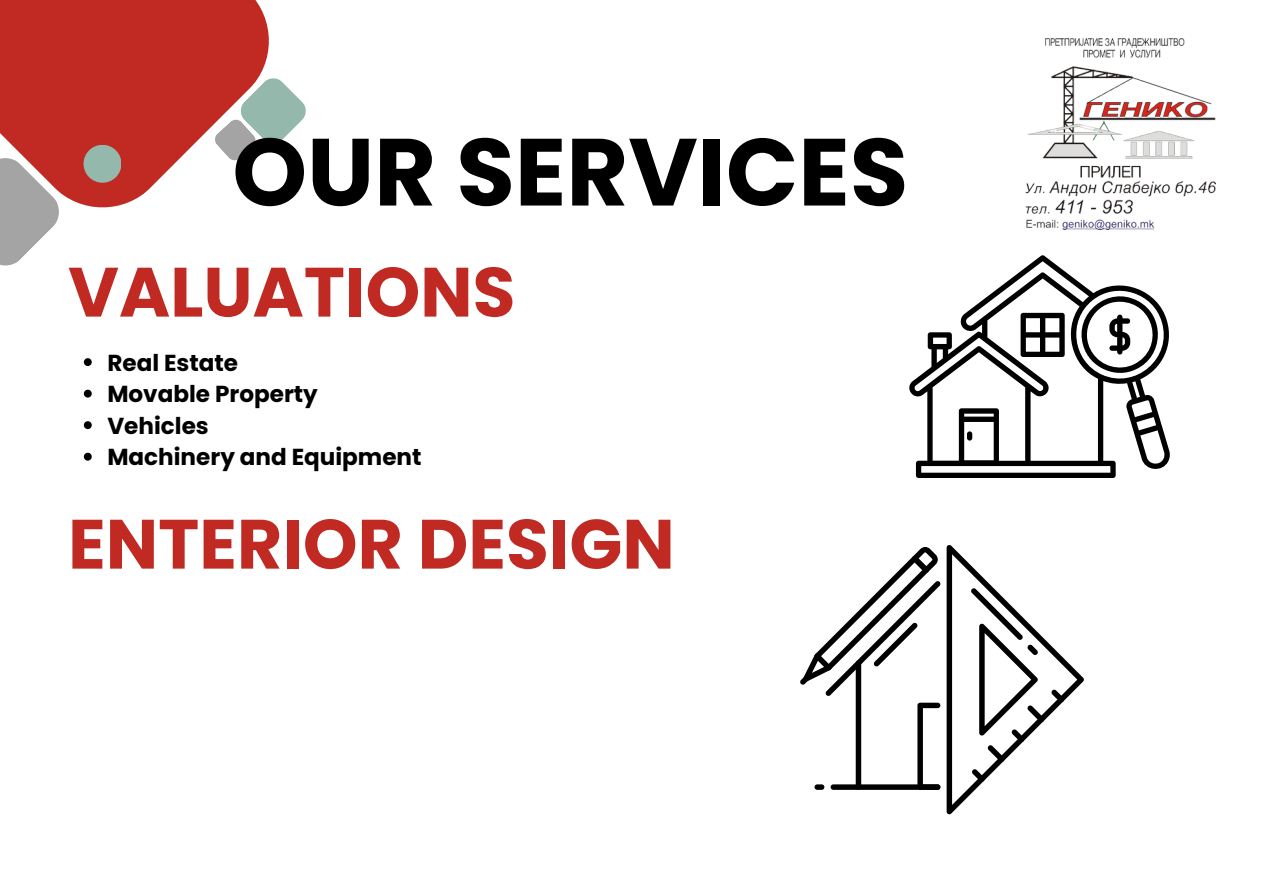
<style>
.page{position:relative;width:1263px;height:894px;background:#fff}
.page>*{position:absolute;margin:0;border:0;box-sizing:border-box;transform-origin:0 0}
.t1{font:700 95.1px "Poppins";color:#000}
.t2{font:700 69.6px "Poppins";color:#c02a22}
.t3{font:700 23.1px "Poppins";color:#000}
</style>
<div class="page">
<svg style="left:0;top:236px;width:43px;height:30px"></svg>
<svg style="left:0;top:0;width:269px;height:236px;fill:#c02a22"></svg>
<svg style="left:212px;top:73px;width:94px;height:91px"></svg>
<div style="left:84px;top:145px;width:37px;height:38px;background:#94b8ab;border-radius:50%"></div>
<svg style="left:909px;top:255px;width:261px;height:223px"></svg>
<svg style="left:947px;top:545px;width:136px;height:268px"></svg>
<svg style="left:800px;top:547px;width:141px;height:242px"></svg>
<div style="left:814px;top:784px;width:10px;height:5px;background:#000;border-radius:3px"></div>
<div style="left:831px;top:784px;width:30px;height:5px;background:#000;border-radius:3px"></div>
<svg style="left:84px;top:358px;width:8px;height:8px"></svg>
<svg style="left:84px;top:389px;width:8px;height:8px"></svg>
<svg style="left:84px;top:421px;width:8px;height:8px"></svg>
<svg style="left:84px;top:452px;width:8px;height:8px"></svg>
<img style="left:1025px;top:38px;width:190px;height:191px">
<h1 class="t1" style="left:232px;top:106px;width:677px">OUR SERVICES</h1>
<p class="t2" style="left:68px;top:243px;width:449px">VALUATIONS</p>
<p class="t3" style="left:107px;top:346px;width:132px">Real Estate</p>
<p class="t3" style="left:107px;top:377px;width:212px">Movable Property</p>
<p class="t3" style="left:107px;top:409px;width:103px">Vehicles</p>
<p class="t3" style="left:107px;top:440px;width:316px">Machinery and Equipment</p>
<h2 class="t2" style="left:68px;top:495px;width:608px">ENTERIOR DESIGN</h2>
</div>
